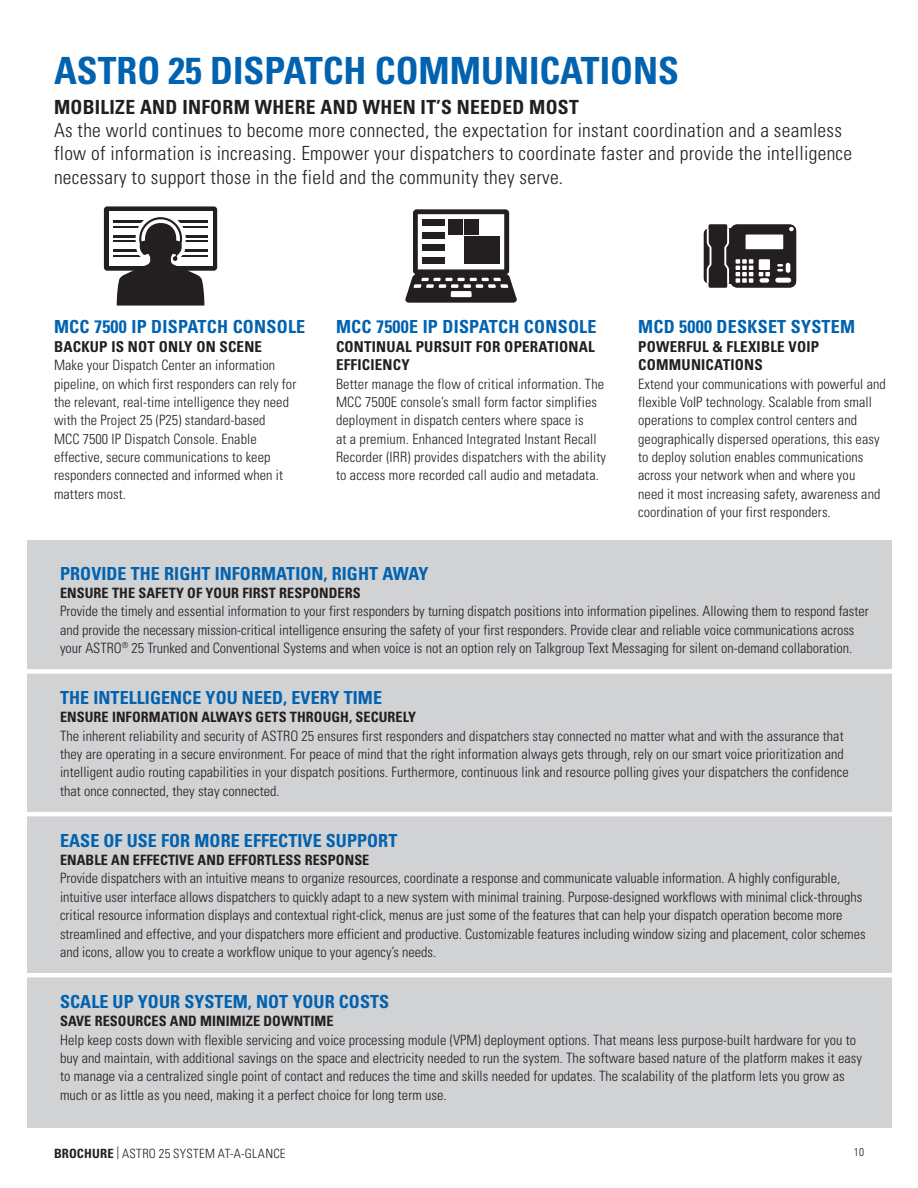
<style>
.page{position:relative;width:918px;height:1188px;background:#fff}
.page>*{position:absolute;margin:0;border:0;box-sizing:border-box;transform-origin:0 0}
.Headers{font:700 condensed 37.5px "Univers";color:#0162b0}
.Heading_4{font:300 condensed 19.5px/23.2px "Univers";letter-spacing:.015em;color:#231f20}
.Heading_4-2{font:700 condensed 19.5px "Univers";letter-spacing:.015em;color:#231f20}
.Body_Copy{font:700 condensed 18px "Univers";letter-spacing:.005em;color:#0162b0}
.Body_Copy-2{font:700 condensed 15px/18.3px "Univers";letter-spacing:.015em;color:#231f20}
.Body_Copy-3{font:300 condensed 14.25px/18.3px "Univers";letter-spacing:.005em;color:#231f20}
.t1{font:300 condensed 12.75px "Univers";letter-spacing:.02em;color:#231f20}
.t2{font:300 condensed 11.25px "Univers";color:#231f20}
.s1{font-weight:700}
</style>
<div class="page">
<div style="left:27px;top:541px;width:864px;height:587px;background:#d1d2d4"></div>
<svg style="left:704px;top:228px;width:58px;height:56px"></svg>
<div style="left:731px;top:225px;width:65px;height:63px;background:#231f20;border-radius:6px"></div>
<svg style="left:736px;top:259px;width:17px;height:24px"></svg>
<svg style="left:789px;top:227px;width:5px;height:4px"></svg>
<svg style="left:759px;top:272px;width:11px;height:4px"></svg>
<div style="left:759px;top:259px;width:11px;height:11px;background:#fff"></div>
<div style="left:760px;top:278px;width:9px;height:5px;background:#fff;border-radius:2px"></div>
<div style="left:775px;top:278px;width:16px;height:5px;background:#fff;border-radius:3px"></div>
<hr style="left:786px;top:263px;width:4px;height:10px;background:#fff;border-radius:2px">
<svg style="left:777px;top:264px;width:6px;height:7px"></svg>
<div style="left:746px;top:235px;width:37px;height:14px;background:#fff"></div>
<svg style="left:707px;top:225px;width:22px;height:63px"></svg>
<svg style="left:405px;top:209px;width:112px;height:94px"></svg>
<div style="left:448px;top:220px;width:15px;height:15px;background:#231f20"></div>
<div style="left:465px;top:220px;width:14px;height:15px;background:#231f20"></div>
<div style="left:465px;top:237px;width:35px;height:27px;background:#231f20"></div>
<div style="left:422px;top:220px;width:23px;height:6px;background:#231f20"></div>
<div style="left:422px;top:232px;width:23px;height:7px;background:#231f20"></div>
<div style="left:422px;top:245px;width:23px;height:6px;background:#231f20"></div>
<div style="left:422px;top:257px;width:23px;height:7px;background:#231f20"></div>
<div style="left:25px;top:669px;width:880px;height:5px;background:#fff"></div>
<hr style="left:25px;top:812px;width:880px;height:4px;background:#fff">
<hr style="left:25px;top:973px;width:880px;height:4px;background:#fff">
<svg style="left:104px;top:206px;width:113px;height:100px"></svg>
<p class="Headers" style="left:54px;top:47px;width:626px">ASTRO 25 DISPATCH COMMUNICATIONS</p>
<p class="Heading_4-2" style="left:54px;top:95px;width:526px">MOBILIZE AND INFORM WHERE AND WHEN IT’S NEEDED MOST</p>
<p class="Heading_4" style="left:54px;top:119px;width:800px">As the world continues to become more connected, the expectation for instant coordination and a seamless flow of information is increasing. Empower your dispatchers to coordinate faster and provide the intelligence necessary to support those in the field and the community they serve.</p>
<p class="Body_Copy" style="left:54px;top:316px;width:253px">MCC 7500 IP DISPATCH CONSOLE</p>
<p class="Body_Copy-2" style="left:54px;top:337px;width:210px">BACKUP IS NOT ONLY ON SCENE</p>
<p class="Body_Copy-3" style="left:54px;top:356px;width:244px">Make your Dispatch Center an information pipeline, on which first responders can rely for the relevant, real-time intelligence they need with the Project 25 (P25) standard-based<br>MCC 7500 IP Dispatch Console. Enable effective, secure communications to keep responders connected and informed when it matters most.</p>
<p class="Body_Copy" style="left:336px;top:316px;width:262px">MCC 7500E IP DISPATCH CONSOLE</p>
<p class="Body_Copy-2" style="left:336px;top:337px;width:260px">CONTINUAL PURSUIT FOR OPERATIONAL<br>EFFICIENCY</p>
<p class="Body_Copy-3" style="left:336px;top:374px;width:271px">Better manage the flow of critical information. The MCC 7500E console’s small form factor simplifies deployment in dispatch centers where space is<br>at a premium. Enhanced Integrated Instant Recall Recorder (IRR) provides dispatchers with the ability to access more recorded call audio and metadata.</p>
<p class="Body_Copy" style="left:638px;top:316px;width:218px">MCD 5000 DESKSET SYSTEM</p>
<p class="Body_Copy-2" style="left:638px;top:337px;width:183px">POWERFUL &amp; FLEXIBLE VOIP<br>COMMUNICATIONS</p>
<p class="Body_Copy-3" style="left:638px;top:374px;width:249px">Extend your communications with powerful and flexible VoIP technology. Scalable from small operations to complex control centers and geographically dispersed operations, this easy to deploy solution enables communications across your network when and where you<br>need it most increasing safety, awareness and coordination of your first responders.</p>
<p class="Body_Copy" style="left:60px;top:562px;width:370px">PROVIDE THE RIGHT INFORMATION, RIGHT AWAY</p>
<p class="Body_Copy-3" style="left:60px;top:584px;width:810px"><span class="s1">ENSURE THE SAFETY OF YOUR FIRST RESPONDERS<br></span>Provide the timely and essential information to your first responders by turning dispatch positions into information pipelines. Allowing them to respond faster and provide the necessary mission-critical intelligence ensuring the safety of your first responders. Provide clear and reliable voice communications across your ASTRO<sup>®</sup> 25 Trunked and Conventional Systems and when voice is not an option rely on Talkgroup Text Messaging for silent on-demand collaboration.</p>
<p class="Body_Copy" style="left:60px;top:687px;width:323px">THE INTELLIGENCE YOU NEED, EVERY TIME</p>
<p class="Body_Copy-3" style="left:60px;top:708px;width:790px"><span class="s1">ENSURE INFORMATION ALWAYS GETS THROUGH, SECURELY<br></span>The inherent reliability and security of ASTRO 25 ensures first responders and dispatchers stay connected no matter what and with the assurance that they are operating in a secure environment. For peace of mind that the right information always gets through, rely on our smart voice prioritization and intelligent audio routing capabilities in your dispatch positions. Furthermore, continuous link and resource polling gives your dispatchers the confidence that once connected, they stay connected.</p>
<p class="Body_Copy" style="left:60px;top:829px;width:339px">EASE OF USE FOR MORE EFFECTIVE SUPPORT</p>
<p class="Body_Copy-3" style="left:60px;top:851px;width:807px"><span class="s1">ENABLE AN EFFECTIVE AND EFFORTLESS RESPONSE<br></span>Provide dispatchers with an intuitive means to organize resources, coordinate a response and communicate valuable information. A highly configurable, intuitive user interface allows dispatchers to quickly adapt to a new system with minimal training. Purpose-designed workflows with minimal click-throughs critical resource information displays and contextual right-click, menus are just some of the features that can help your dispatch operation become more streamlined and effective, and your dispatchers more efficient and productive. Customizable features including window sizing and placement, color schemes and icons, allow you to create a workflow unique to your agency’s needs.</p>
<p class="Body_Copy" style="left:60px;top:990px;width:331px">SCALE UP YOUR SYSTEM, NOT YOUR COSTS</p>
<p class="Body_Copy-3" style="left:60px;top:1012px;width:804px"><span class="s1">SAVE RESOURCES AND MINIMIZE DOWNTIME<br></span>Help keep costs down with flexible servicing and voice processing module (VPM) deployment options. That means less purpose-built hardware for you to buy and maintain, with additional savings on the space and electricity needed to run the system. The software based nature of the platform makes it easy to manage via a centralized single point of contact and reduces the time and skills needed for updates. The scalability of the platform lets you grow as much or as little as you need, making it a perfect choice for long term use.</p>
<p class="t1" style="left:54px;top:1145px;width:233px"><span class="s1">BROCHURE</span> | ASTRO 25 SYSTEM AT-A-GLANCE</p>
<p class="t2" style="left:854px;top:1146px;width:12px">10</p>
</div>
